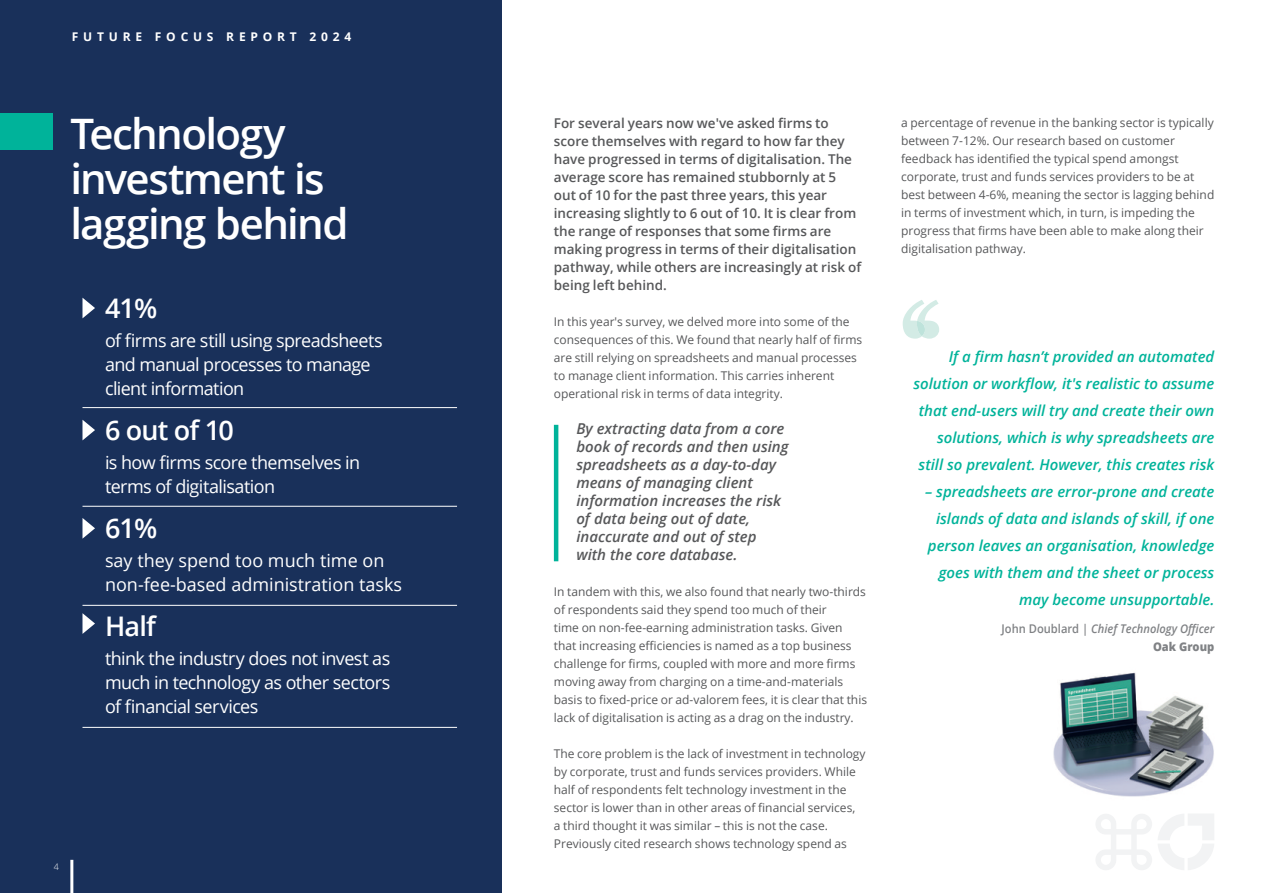
<style>
.page{position:relative;width:1263px;height:893px;background:#fff}
.page>*{position:absolute;margin:0;border:0;box-sizing:border-box;transform-origin:0 0}
.t1{font:600 42px/45px "Open Sans";letter-spacing:-.04em;color:#fff}
.t2{font:600 27px "Open Sans";letter-spacing:-.03em;color:#fff}
.t3{font:18px/24px "Open Sans";letter-spacing:-.035em;color:#fff}
.t4{font:18px/24px "Open Sans";color:#fff}
.t5{font:italic 600 15px/27px "Open Sans";color:#00b39a;text-align:right}
.t6{font:italic 600 15px/18px "Open Sans";color:#57585a}
.t7{font:600 13.5px/18px "Open Sans";color:#57585a}
.t8{font:12px/18px "Open Sans";color:#57585a}
.t9{font:italic 600 12px/18px "Open Sans";color:#808285;text-align:right;scale:.93 1}
.t10{font:700 12px "Open Sans";letter-spacing:.4em;color:#fff}
.t11{font:300 9px "Open Sans";color:#fff}
.s1{font-style:normal}
.s2{font-weight:800;font-style:normal}
</style>
<div class="page">
<div style="left:0;top:0;width:502px;height:893px;background:#19305a"></div>
<div style="left:0;top:113px;width:53px;height:36px;background:#00b39a"></div>
<hr style="left:70px;top:860px;width:3px;height:33px;background:#fff">
<svg style="left:1096px;top:814px;width:118px;height:56px"></svg>
<svg style="left:82px;top:298px;width:13px;height:20px"></svg>
<svg style="left:82px;top:420px;width:13px;height:20px"></svg>
<svg style="left:82px;top:518px;width:13px;height:21px"></svg>
<svg style="left:82px;top:613px;width:13px;height:21px"></svg>
<hr style="left:82px;top:407px;width:375px;height:1px;background:#fff">
<hr style="left:82px;top:506px;width:375px;height:1px;background:#fff">
<hr style="left:82px;top:605px;width:375px;height:1px;background:#fff">
<hr style="left:82px;top:727px;width:375px;height:1px;background:#fff">
<hr style="left:554px;top:425px;width:4px;height:136px;background:#00b39a">
<img style="left:1053px;top:672px;width:161px;height:125px">
<svg style="left:903px;top:300px;width:36px;height:39px"></svg>
<p class="t10" style="left:72px;top:28px;width:281px">FUTURE FOCUS REPORT 2024</p>
<h1 class="t1" style="left:70px;top:110px;width:280px">Technology investment is lagging behind</h1>
<h2 class="t2" style="left:105px;top:289px;width:54px">41%</h2>
<h3 class="t3" style="left:105px;top:328px;width:279px">of firms are still using spreadsheets and manual processes to manage client information</h3>
<h2 class="t2" style="left:105px;top:411px;width:130px">6 out of 10</h2>
<h3 class="t3" style="left:105px;top:450px;width:257px">is how firms score themselves in terms of digitalisation</h3>
<h2 class="t2" style="left:105px;top:509px;width:54px">61%</h2>
<h3 class="t4" style="left:105px;top:548px;width:299px">say they spend too much time on non-fee-based administration tasks</h3>
<h2 class="t2" style="left:105px;top:607px;width:52px">Half</h2>
<h3 class="t3" style="left:105px;top:646px;width:287px;text-align:justify">think the industry does not invest as much in technology as other sectors of financial services</h3>
<p class="t11" style="left:54px;top:861px;width:7px">4</p>
<p class="t7" style="left:554px;top:114px;width:309px">For several years now we've asked firms to score themselves with regard to how far they have progressed in terms of digitalisation. The average score has remained stubbornly at 5 out of 10 for the past three years, this year increasing slightly to 6 out of 10. It is clear from the range of responses that some firms are making progress in terms of their digitalisation pathway, while others are increasingly at risk of being left behind.</p>
<p class="t8" style="left:554px;top:312px;width:310px">In this year's survey, we delved more into some of the consequences of this. We found that nearly half of firms are still relying on spreadsheets and manual processes to manage client information. This carries inherent operational risk in terms of data integrity.</p>
<p class="t6" style="left:576px;top:419px;width:214px">By extracting data from a core book of records and then using spreadsheets as a day-to-day means of managing client information increases the risk of data being out of date, inaccurate and out of step with the core database.</p>
<p class="t8" style="left:554px;top:582px;width:315px">In tandem with this, we also found that nearly two-thirds of respondents said they spend too much of their<br>time on non-fee-earning administration tasks. Given that increasing efficiencies is named as a top business challenge for firms, coupled with more and more firms moving away from charging on a time-and-materials basis to fixed-price or ad-valorem fees, it is clear that this lack of digitalisation is acting as a drag on the industry.</p>
<p class="t8" style="left:554px;top:744px;width:313px">The core problem is the lack of investment in technology by corporate, trust and funds services providers. While half of respondents felt technology investment in the sector is lower than in other areas of financial services,<br>a third thought it was similar – this is not the case.<br>Previously cited research shows technology spend as</p>
<p class="t8" style="left:901px;top:113px;width:315px">a percentage of revenue in the banking sector is typically between 7-12%. Our research based on customer feedback has identified the typical spend amongst corporate, trust and funds services providers to be at best between 4-6%, meaning the sector is lagging behind in terms of investment which, in turn, is impeding the progress that firms have been able to make along their digitalisation pathway.</p>
<p class="t5" style="left:913px;top:342px;width:302px">If a firm hasn’t provided an automated solution or workflow, it's realistic to assume that end-users will try and create their own solutions, which is why spreadsheets are still so prevalent. However, this creates risk</p>
<p class="t5" style="left:925px;top:477px;width:291px">– spreadsheets are error-prone and create islands of data and islands of skill, if one person leaves an organisation, knowledge goes with them and the sheet or process may become unsupportable.</p>
<p class="t9" style="left:1002px;top:620px;width:230px"><span class="s1">John Doublard |</span> Chief Technology Officer<br><span class="s2">Oak Group</span></p>
</div>
